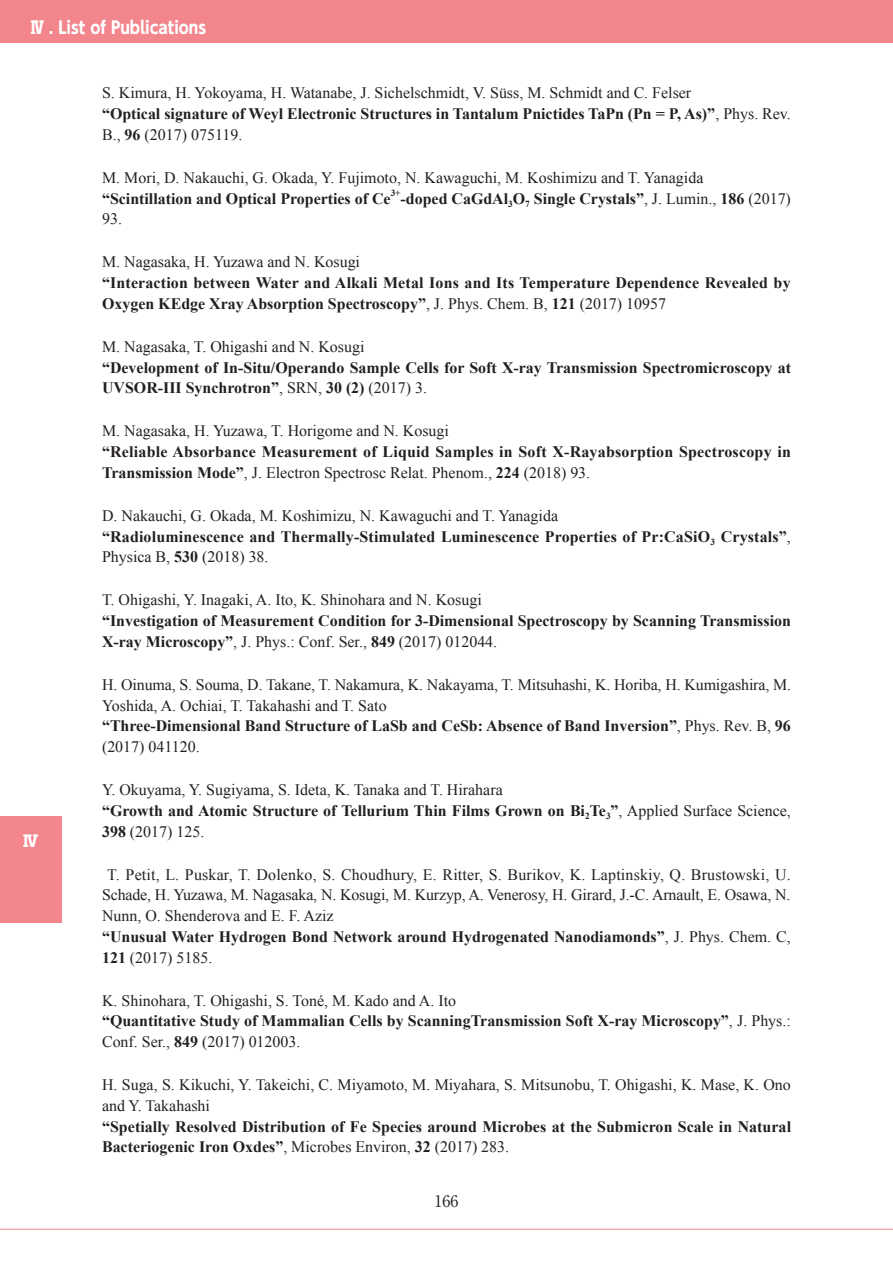
<style>
.page{position:relative;width:893px;height:1263px;background:#fff}
.page>*{position:absolute;margin:0;border:0;box-sizing:border-box;transform-origin:0 0}
.t1{font:700 16.95px "UD Shin Go Pro";color:#fff;scale:.9 1}
.t2{font:15.9px/20.7px "Times New Roman";color:#231f20}
.t3{font:700 15.9px/20.7px "Times New Roman";color:#231f20}
.t4{font:15.9px "Ryumin Pro";color:#231f20}
.t5{font:700 15.9px "Shin Go Pro";color:#fff}
.t6{font:700 9.3px "Times New Roman";color:#231f20}
.s1{font-weight:700}
.s2{font-weight:400}
</style>
<div class="page">
<hr style="left:0;top:1229px;width:893px;height:1px;background:#f3858d">
<div style="left:0;top:0;width:893px;height:43px;background:#f3858d"></div>
<div style="left:0;top:816px;width:62px;height:107px;background:#f3858d"></div>
<p class="t1" style="left:30px;top:13px;width:197px">Ⅳ . List of Publications</p>
<p class="t5" style="left:23px;top:828px;width:17px">Ⅳ</p>
<p class="t2" style="left:102px;top:82px;width:690px">S. Kimura, H. Yokoyama, H. Watanabe, J. Sichelschmidt, V. Süss, M. Schmidt and C. Felser<br><span class="s1">“Optical signature of Weyl Electronic Structures in Tantalum Pnictides TaPn (Pn = P, As)”</span>, Phys. Rev.<br>B., <span class="s1">96</span> (2017) 075119.</p>
<p class="t2" style="left:102px;top:167px;width:603px">M. Mori, D. Nakauchi, G. Okada, Y. Fujimoto, N. Kawaguchi, M. Koshimizu and T. Yanagida</p>
<p class="t3" style="left:102px;top:187px;width:290px">“Scintillation and Optical Properties of Ce</p>
<p class="t6" style="left:391px;top:186px;width:11px">3+</p>
<p class="t3" style="left:401px;top:187px;width:392px">-doped CaGdAl<sub>3</sub>O<sub>7</sub> Single Crystals”<span class="s2">, J. Lumin.,</span> 186 <span class="s2">(2017)</span></p>
<p class="t2" style="left:102px;top:208px;width:21px">93.</p>
<p class="t2" style="left:102px;top:251px;width:260px">M. Nagasaka, H. Yuzawa and N. Kosugi</p>
<p class="t3" style="left:102px;top:272px;width:690px">“Interaction between Water and Alkali Metal Ions and Its Temperature Dependence Revealed by<br>Oxygen KEdge Xray Absorption Spectroscopy”<span class="s2">, J. Phys. Chem. B,</span> 121 <span class="s2">(2017) 10957</span></p>
<p class="t2" style="left:102px;top:336px;width:264px">M. Nagasaka, T. Ohigashi and N. Kosugi</p>
<p class="t3" style="left:102px;top:356px;width:690px">“Development of In-Situ/Operando Sample Cells for Soft X-ray Transmission Spectromicroscopy at<br>UVSOR-III Synchrotron”<span class="s2">, SRN,</span> 30 (2) <span class="s2">(2017) 3.</span></p>
<p class="t2" style="left:102px;top:420px;width:348px">M. Nagasaka, H. Yuzawa, T. Horigome and N. Kosugi</p>
<p class="t3" style="left:102px;top:441px;width:690px">“Reliable Absorbance Measurement of Liquid Samples in Soft X-Rayabsorption Spectroscopy in<br>Transmission Mode”<span class="s2">, J. Electron Spectrosc Relat. Phenom.,</span> 224 <span class="s2">(2018) 93.</span></p>
<p class="t3" style="left:102px;top:505px;width:690px"><span class="s2">D. Nakauchi, G. Okada, M. Koshimizu, N. Kawaguchi and T. Yanagida<br></span>“Radioluminescence and Thermally-Stimulated Luminescence Properties of Pr:CaSiO<sub>3</sub> Crystals”<span class="s2">,<br>Physica B,</span> 530 <span class="s2">(2018) 38.</span></p>
<p class="t2" style="left:102px;top:589px;width:381px">T. Ohigashi, Y. Inagaki, A. Ito, K. Shinohara and N. Kosugi</p>
<p class="t3" style="left:102px;top:610px;width:690px">“Investigation of Measurement Condition for 3-Dimensional Spectroscopy by Scanning Transmission<br>X-ray Microscopy”<span class="s2">, J. Phys.: Conf. Ser.,</span> 849 <span class="s2">(2017) 012044.</span></p>
<p class="t2" style="left:102px;top:674px;width:691px">H. Oinuma, S. Souma, D. Takane, T. Nakamura, K. Nakayama, T. Mitsuhashi, K. Horiba, H. Kumigashira, M.<br>Yoshida, A. Ochiai, T. Takahashi and T. Sato<br><span class="s1">“Three-Dimensional Band Structure of LaSb and CeSb: Absence of Band Inversion”</span>, Phys. Rev. B, <span class="s1">96 </span>(2017) 041120.</p>
<p class="t2" style="left:102px;top:779px;width:690px">Y. Okuyama, Y. Sugiyama, S. Ideta, K. Tanaka and T. Hirahara<br><span class="s1">“Growth and Atomic Structure of Tellurium Thin Films Grown on Bi</span><sub>2</sub><span class="s1">Te</span><sub>3</sub><span class="s1">”</span>, Applied Surface Science,<br><span class="s1">398</span> (2017) 125.</p>
<p class="t2" style="left:102px;top:864px;width:690px;text-indent:5px">T. Petit, L. Puskar, T. Dolenko, S. Choudhury, E. Ritter, S. Burikov, K. Laptinskiy, Q. Brustowski, U.<br>Schade, H. Yuzawa, M. Nagasaka, N. Kosugi, M. Kurzyp, A. Venerosy, H. Girard, J.-C. Arnault, E. Osawa, N.<br>Nunn, O. Shenderova and E. F. Aziz<br><span class="s1">“Unusual Water Hydrogen Bond Network around Hydrogenated Nanodiamonds”</span>, J. Phys. Chem. C, <span class="s1">121</span> (2017) 5185.</p>
<p class="t3" style="left:102px;top:989px;width:690px"><span class="s2">K. Shinohara, T. Ohigashi, S. Toné, M. Kado and A. Ito<br></span>“Quantitative Study of Mammalian Cells by ScanningTransmission Soft X-ray Microscopy”<span class="s2">, J. Phys.:<br>Conf. Ser.,</span> 849 <span class="s2">(2017) 012003.</span></p>
<p class="t2" style="left:102px;top:1074px;width:690px">H. Suga, S. Kikuchi, Y. Takeichi, C. Miyamoto, M. Miyahara, S. Mitsunobu, T. Ohigashi, K. Mase, K. Ono and Y. Takahashi</p>
<p class="t3" style="left:102px;top:1115px;width:690px">“Spetially Resolved Distribution of Fe Species around Microbes at the Submicron Scale in Natural<br>Bacteriogenic Iron Oxdes”<span class="s2">, Microbes Environ,</span> 32 <span class="s2">(2017) 283.</span></p>
<p class="t4" style="left:435px;top:1188px;width:25px">166</p>
</div>
